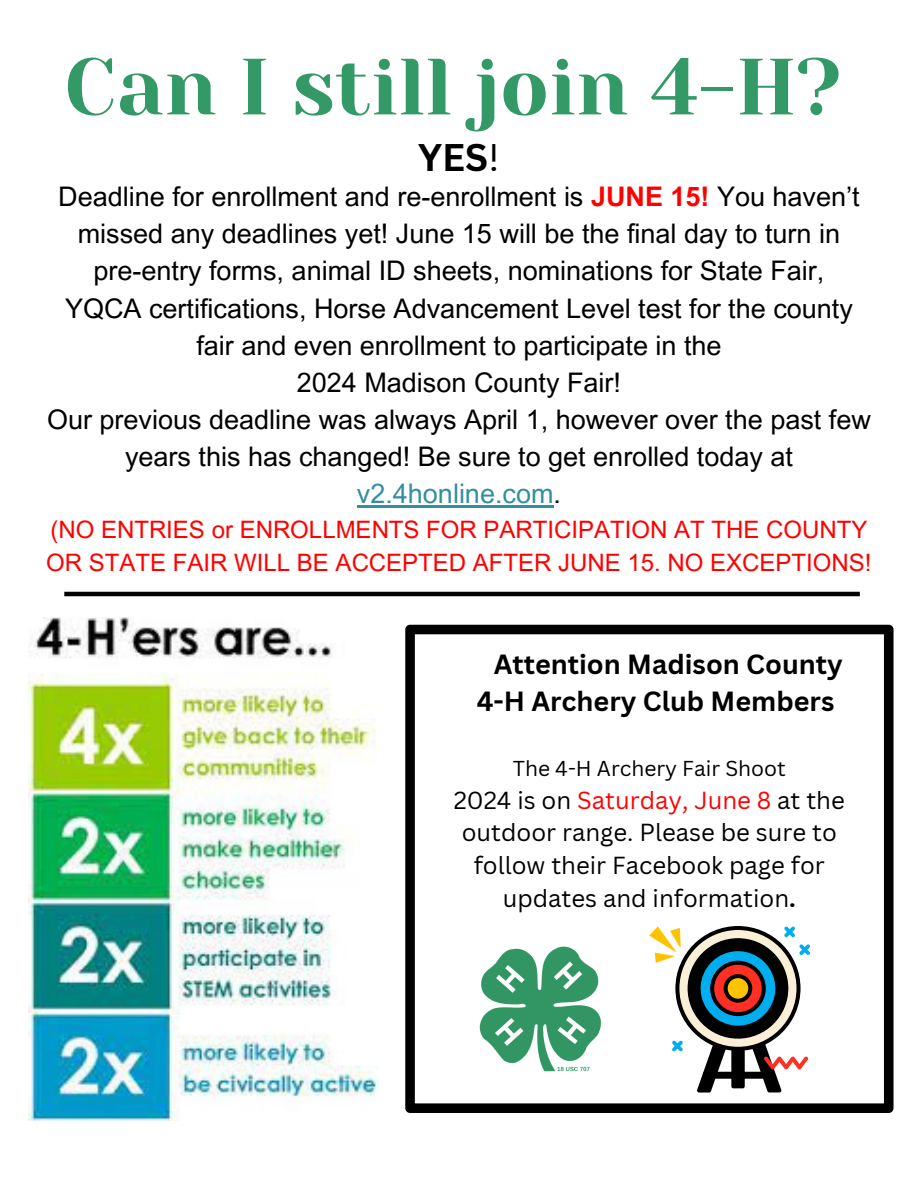
<style>
.page{position:relative;width:918px;height:1188px;background:#fff}
.page>*{position:absolute;margin:0;border:0;box-sizing:border-box;transform-origin:0 0}
.t1{font:79.5px "Yeseva One";color:#396}
.t2{font:700 37.5px "Canva Sans";color:#000}
.t3{font:27px/37.2px "Arial MT Pro";color:#000;text-align:center}
.t4{font:700 27px/37.2px "Canva Sans";color:#000}
.t5{font:24px/32.7px "Canva Sans";color:#000;text-align:center}
.t6{font:24px/32.7px "Arial MT Pro";color:#f00}
.t7{font:21px "Canva Sans";color:#000}
.s1{font-weight:400}
.s2{font-weight:700;color:#f00}
.s3{color:#338e9e}
.s4{color:#f00}
.s5{font-weight:700}
</style>
<div class="page">
<svg style="left:405px;top:625px;width:489px;height:488px"></svg>
<svg style="left:649px;top:926px;width:161px;height:167px"></svg>
<img style="left:479px;top:944px;width:125px;height:131px">
<img style="left:29px;top:618px;width:350px;height:502px">
<hr style="left:357px;top:505px;width:197px;height:3px;background:#338e9e">
<hr style="left:64px;top:592px;width:796px;height:4px;background:#000">
<p class="t1" style="left:64px;top:42px;width:779px">Can I still join 4-H?</p>
<p class="t2" style="left:418px;top:131px;width:83px">YES<span class="s1">!</span></p>
<p class="t3" style="left:47px;top:181px;width:825px">Deadline for enrollment and re-enrollment is <span class="s2">JUNE 15!</span> You haven’t missed any deadlines yet! June 15 will be the final day to turn in pre-entry forms, animal ID sheets, nominations for State Fair,<br>YQCA certifications, Horse Advancement Level test for the county fair and even enrollment to participate in the<br>2024 Madison County Fair!<br>Our previous deadline was always April 1, however over the past few years this has changed! Be sure to get enrolled today at <span class="s3">v2.4honline.com</span>.</p>
<p class="t6" style="left:46px;top:516px;width:827px">(NO ENTRIES or ENROLLMENTS FOR PARTICIPATION AT THE COUNTY<br>OR STATE FAIR WILL BE ACCEPTED AFTER JUNE 15. NO EXCEPTIONS!</p>
<p class="t4" style="left:477px;top:645px;width:368px;text-indent:17px">Attention Madison County<br>4-H Archery Club Members</p>
<p class="t7" style="left:513px;top:754px;width:274px">The 4-H Archery Fair Shoot</p>
<h2 class="t5" style="left:454px;top:783px;width:393px">2024 is on <span class="s4">Saturday, June 8</span> at the outdoor range. Please be sure to follow their Facebook page for updates and information<span class="s5">.</span></h2>
</div>
